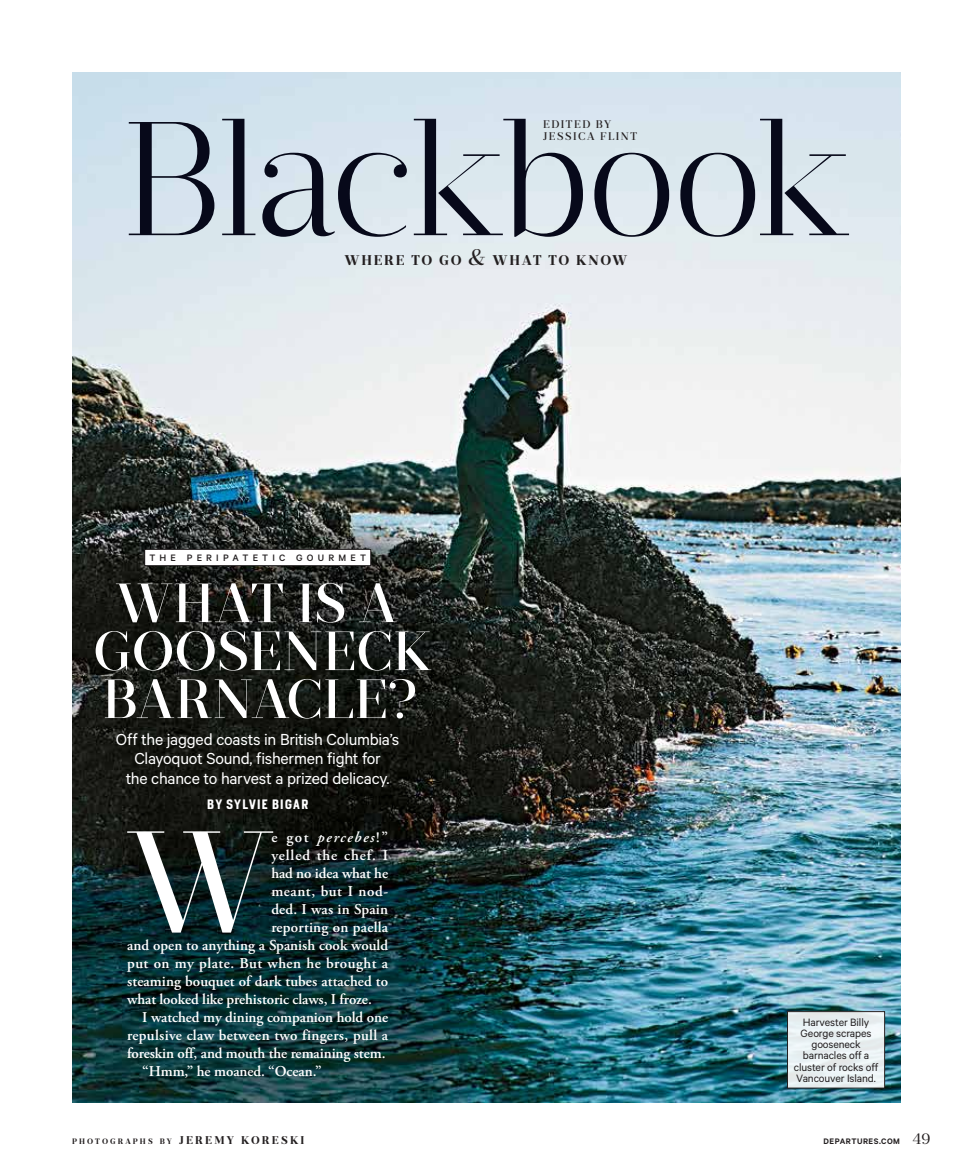
<style>
.page{position:relative;width:972px;height:1175px;background:#fff}
.page>*{position:absolute;margin:0;border:0;box-sizing:border-box;transform-origin:0 0}
.t1{font:300 161.55px "Prumo Display";letter-spacing:-.02em;color:#07091a}
.t2{font:143.55px "Prumo Display";color:#fff}
.t3{font:500 55.05px/48px "Prumo Display";color:#fff;text-align:center}
.t4{font:18px/19.5px "Calibre";letter-spacing:-.015em;color:#fff;text-align:center}
.t5{font:600 15px "Adobe Garamond Pro";color:#fff}
.t6{font:600 15px "Adobe Garamond Pro";letter-spacing:.02em;color:#fff}
.t7{font:600 15px "Adobe Garamond Pro";letter-spacing:.03em;color:#fff}
.t8{font:600 15px "Adobe Garamond Pro";letter-spacing:.06em;color:#fff}
.t9{font:italic 600 15px "Adobe Garamond Pro";letter-spacing:.1em;color:#fff}
.t10{font:600 15px "Adobe Garamond Pro";letter-spacing:.035em;color:#fff}
.t11{font:700 14.1px "Prumo Deck";letter-spacing:.12em;color:#231f20}
.t12{font:12.75px "Heroun MH Sans Cond Round";letter-spacing:.105em;color:#fff}
.t13{font:12px/11.2px "Calibre";letter-spacing:-.01em;color:#231f20;text-align:center}
.t14{font:500 11.1px/12px "Prumo Deck";letter-spacing:.135em;color:#231f20}
.t15{font:500 10.5px "Calibre";letter-spacing:.4em;color:#231f20}
.t16{font:600 9px "Calibre";letter-spacing:.055em;color:#231f20}
.t17{font:700 7.8px "Prumo Deck";letter-spacing:.27em;color:#231f20}
.s1{font-weight:500;font-style:italic;font-size:22.5px}
.s2{font-style:normal}
.s3{font-size:11.25px}
.s4{font-family:"Prumo Text";font-weight:400;font-size:15px}
</style>
<div class="page">
<img style="left:72px;top:72px;width:828px;height:1030px">
<div style="left:145px;top:549px;width:226px;height:16px;background:#fff"></div>
<div style="left:145px;top:549px;width:226px;height:17px;border:1px solid #231f20"></div>
<div style="left:788px;top:1011px;width:97px;height:77px;background:#e8f1f3"></div>
<div style="left:787px;top:1011px;width:98px;height:77px;border:1px solid #231f20"></div>
<h1 class="t1" style="left:122px;top:85px;width:730px">Blackbook</h1>
<p class="t11" style="left:345px;top:251px;width:284px">WHERE TO GO <span class="s1">&amp;</span> WHAT TO KNOW</p>
<p class="t14" style="left:543px;top:118px;width:96px">EDITED BY<br>JESSICA FLINT</p>
<p class="t15" style="left:149px;top:551px;width:218px">THE PERIPATETIC GOURMET</p>
<h3 class="t3" style="left:93px;top:580px;width:339px">WHAT IS A<br>GOOSENECK<br>BARNACLE?</h3>
<p class="t4" style="left:116px;top:728px;width:285px">Off the jagged coasts in British Columbia’s<br>Clayoquot Sound, fishermen fight for<br>the chance to harvest a prized delicacy.</p>
<p class="t12" style="left:207px;top:796px;width:102px">BY SYLVIE BIGAR</p>
<h2 class="t2" style="left:129px;top:798px;width:145px">W</h2>
<p class="t9" style="left:271px;top:828px;width:118px"><span class="s2">e got</span> percebes<span class="s2">!”</span></p>
<p class="t8" style="left:271px;top:846px;width:118px">yelled the chef. I</p>
<p class="t5" style="left:271px;top:864px;width:118px">had no idea what he</p>
<p class="t10" style="left:271px;top:882px;width:118px">meant, but I nod-</p>
<p class="t5" style="left:271px;top:900px;width:118px">ded. I was in Spain</p>
<p class="t5" style="left:271px;top:918px;width:118px">reporting on paella</p>
<p class="t5" style="left:127px;top:936px;width:262px">and open to anything a Spanish cook would</p>
<p class="t7" style="left:127px;top:954px;width:262px">put on my plate. But when he brought a</p>
<p class="t5" style="left:127px;top:972px;width:262px">steaming bouquet of dark tubes attached to</p>
<p class="t5" style="left:127px;top:990px;width:246px">what looked like prehistoric claws, I froze.</p>
<p class="t5" style="left:142px;top:1008px;width:247px">I watched my dining companion hold one</p>
<p class="t6" style="left:127px;top:1026px;width:263px">repulsive claw between two fingers, pull a</p>
<p class="t5" style="left:127px;top:1044px;width:260px">foreskin off, and mouth the remaining stem.</p>
<p class="t5" style="left:142px;top:1062px;width:181px">“Hmm,” he moaned. “Ocean.”</p>
<p class="t17" style="left:72px;top:1136px;width:234px">PHOTOGRAPHS BY <span class="s3">JEREMY KORESKI</span></p>
<p class="t13" style="left:794px;top:1015px;width:86px">Harvester Billy<br>George scrapes gooseneck barnacles off a cluster of rocks off<br>Vancouver Island.</p>
<p class="t16" style="left:824px;top:1136px;width:108px">DEPARTURES.COM <span class="s4">49</span></p>
</div>
